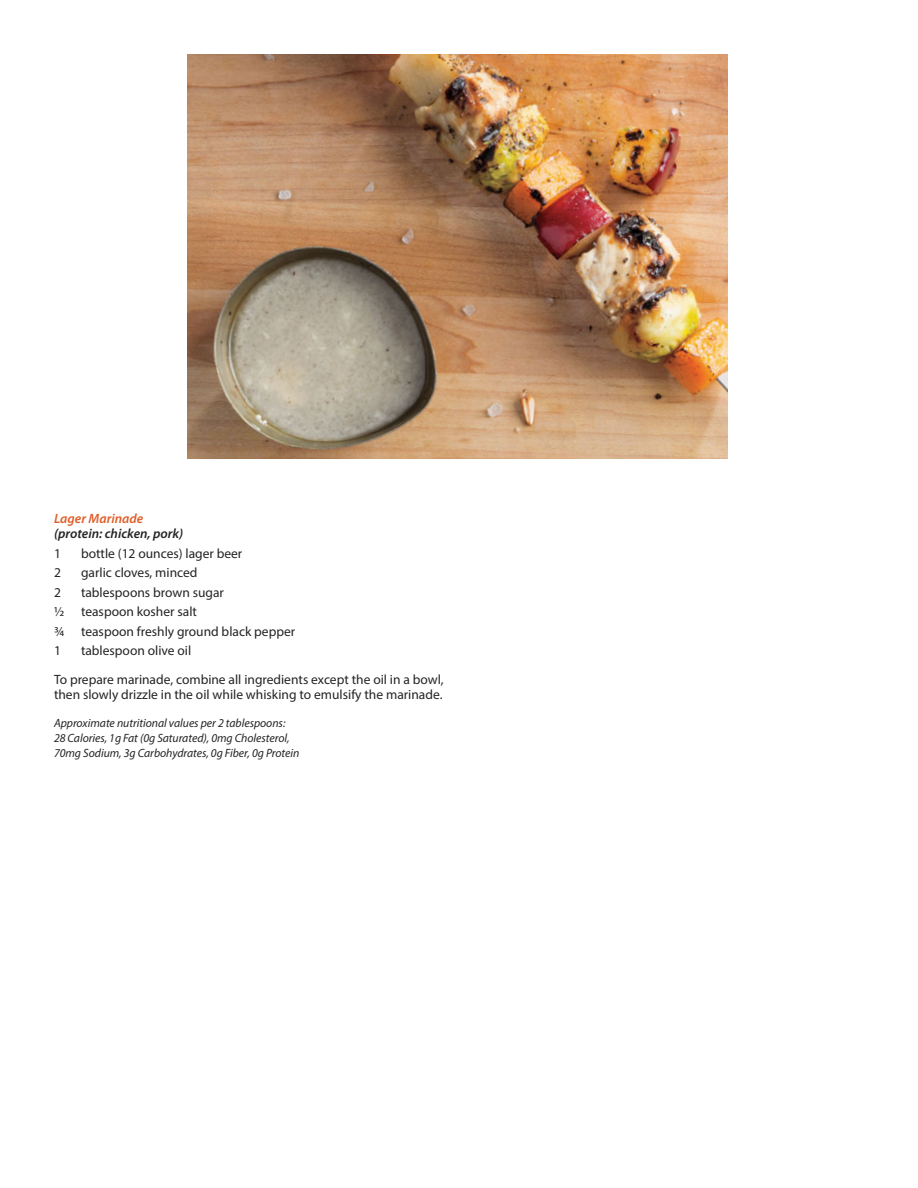
<style>
.page{position:relative;width:918px;height:1188px;background:#fff}
.page>*{position:absolute;margin:0;border:0;box-sizing:border-box;transform-origin:0 0}
.t1{font:13.5px/19.5px "Myriad Pro";color:#242424}
.t2{font:italic 600 13.5px "Myriad Pro";color:#242424}
.t3{font:italic 600 13.5px "Myriad Pro";color:#df5d27}
.t4{font:italic 12px/15px "Myriad Pro";letter-spacing:-.005em;color:#242424}
</style>
<div class="page">
<img style="left:188px;top:54px;width:540px;height:405px">
<p class="t3" style="left:54px;top:513px;width:91px">Lager Marinade</p>
<p class="t2" style="left:54px;top:528px;width:131px">(protein: chicken, pork)</p>
<p class="t1" style="left:54px;top:544px;width:8px">1</p>
<p class="t1" style="left:81px;top:544px;width:163px">bottle (12 ounces) lager beer</p>
<p class="t1" style="left:54px;top:564px;width:8px">2</p>
<p class="t1" style="left:81px;top:564px;width:118px">garlic cloves, minced</p>
<p class="t1" style="left:54px;top:583px;width:8px">2</p>
<p class="t1" style="left:54px;top:583px;width:243px;text-indent:27px">tablespoons brown sugar<br>½ teaspoon kosher salt<br>¾ teaspoon freshly ground black pepper<br>1</p>
<p class="t1" style="left:54px;top:637px;width:391px;line-height:28.5px;text-indent:27px">tablespoon olive oil<br>To prepare marinade, combine all ingredients except the oil in a bowl,</p>
<p class="t1" style="left:54px;top:685px;width:390px">then slowly drizzle in the oil while whisking to emulsify the marinade.</p>
<p class="t4" style="left:54px;top:717px;width:247px">Approximate nutritional values per 2 tablespoons:<br>28 Calories, 1g Fat (0g Saturated), 0mg Cholesterol,<br>70mg Sodium, 3g Carbohydrates, 0g Fiber, 0g Protein</p>
</div>
